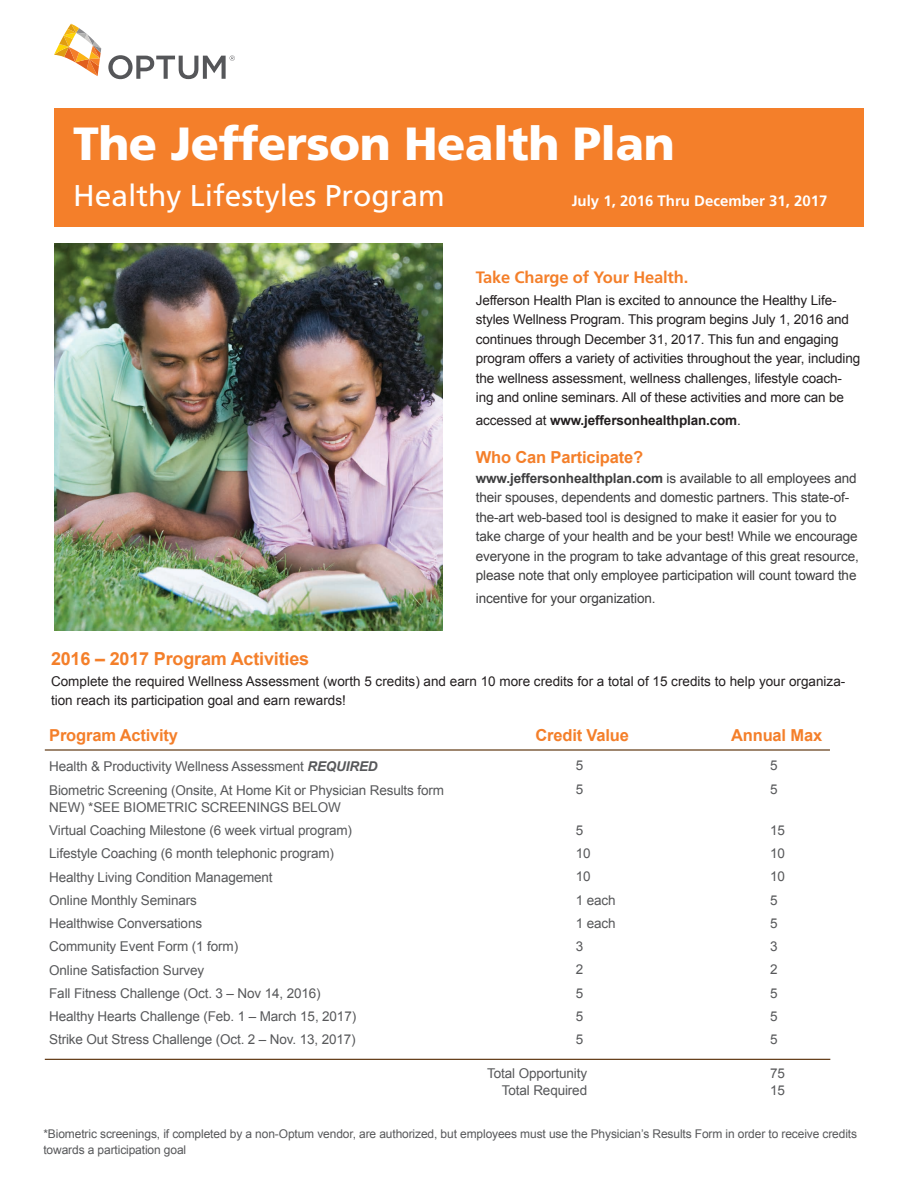
<style>
.page{position:relative;width:918px;height:1188px;background:#fff}
.page>*{position:absolute;margin:0;border:0;box-sizing:border-box;transform-origin:0 0}
.t1{font:900 46.5px "Frutiger";letter-spacing:-.01em;color:#fff}
.t2{font:30px "Frutiger LT Std";color:#fff}
.t3{font:700 18px "Arial";letter-spacing:-.01em;color:#f47f2a}
.t4{font:700 16.5px "Arial";letter-spacing:-.01em;color:#f47f2a}
.t5{font:700 16.5px "Frutiger LT Std";letter-spacing:-.01em;color:#f47f2a}
.t6{font:700 15px "Frutiger LT Std";color:#fff}
.t7{font:13.5px/17.2px "Arial";letter-spacing:-.01em;color:#57585a}
.t8{font:13.5px/19.5px "Arial";letter-spacing:-.01em;color:#231f20}
.t9{font:13.5px/19.5px "Arial";letter-spacing:-.01em;color:#3e3e3f}
.t10{font:700 13.5px "Arial";letter-spacing:-.01em;color:#231f20}
.t11{font:12px/16.5px "Arial";letter-spacing:-.01em;color:#57585a}
.s1{font-weight:400}
.s2{font-weight:700}
.s3{font-weight:700;font-style:italic}
</style>
<div class="page">
<svg style="left:54px;top:24px;width:47px;height:52px"></svg>
<svg style="left:108px;top:55px;width:127px;height:24px"></svg>
<hr style="left:45px;top:749px;width:785px;height:2px;background:#542900">
<hr style="left:45px;top:1059px;width:785px;height:1px;background:#542900">
<div style="left:54px;top:108px;width:810px;height:118px;background:#f47f2a"></div>
<img style="left:54px;top:243px;width:388px;height:388px">
<p class="t1" style="left:73px;top:116px;width:603px">The Jefferson Health Plan</p>
<p class="t2" style="left:73px;top:178px;width:373px">Healthy Lifestyles Program</p>
<p class="t6" style="left:572px;top:192px;width:257px">July 1, 2016 Thru December 31, 2017</p>
<p class="t5" style="left:476px;top:267px;width:214px">Take Charge of Your Health.</p>
<p class="t8" style="left:476px;top:290px;width:386px">Jefferson Health Plan is excited to announce the Healthy Life&shy;styles Wellness Program. This program begins July 1, 2016 and continues through December 31, 2017. This fun and engaging program offers a variety of activities throughout the year, including the wellness assessment, wellness challenges, lifestyle coach&shy;ing and online seminars. All of these activities and more can be</p>
<p class="t10" style="left:476px;top:411px;width:267px"><span class="s1">accessed at</span> www.jeffersonhealthplan.com<span class="s1">.</span></p>
<p class="t4" style="left:476px;top:446px;width:169px">Who Can Participate?</p>
<p class="t9" style="left:476px;top:468px;width:385px"><span class="s2">www.jeffersonhealthplan.com</span> is available to all employees and their spouses, dependents and domestic partners. This state-of&shy;the-art web-based tool is designed to make it easier for you to take charge of your health and be your best! While we encourage everyone in the program to take advantage of this great resource, please note that only employee participation will count toward the</p>
<p class="t9" style="left:476px;top:588px;width:181px">incentive for your organization.</p>
<p class="t3" style="left:51px;top:646px;width:260px">2016 – 2017 Program Activities</p>
<p class="t8" style="left:51px;top:671px;width:796px">Complete the required Wellness Assessment (worth 5 credits) and earn 10 more credits for a total of 15 credits to help your organiza&shy;tion reach its participation goal and earn rewards!</p>
<p class="t4" style="left:49px;top:724px;width:130px">Program Activity</p>
<p class="t4" style="left:536px;top:724px;width:95px">Credit Value</p>
<p class="t4" style="left:731px;top:724px;width:93px">Annual Max</p>
<p class="t7" style="left:49px;top:758px;width:330px">Health &amp; Productivity Wellness Assessment <span class="s3">REQUIRED</span></p>
<p class="t7" style="left:49px;top:781px;width:396px">Biometric Screening (Onsite, At Home Kit or Physician Results form<br>NEW) *SEE BIOMETRIC SCREENINGS BELOW</p>
<p class="t7" style="left:49px;top:822px;width:304px">Virtual Coaching Milestone (6 week virtual program)</p>
<p class="t7" style="left:49px;top:845px;width:286px">Lifestyle Coaching (6 month telephonic program)</p>
<p class="t7" style="left:49px;top:868px;width:225px">Healthy Living Condition Management</p>
<p class="t7" style="left:49px;top:892px;width:149px">Online Monthly Seminars</p>
<p class="t7" style="left:49px;top:915px;width:154px">Healthwise Conversations</p>
<p class="t7" style="left:49px;top:938px;width:190px">Community Event Form (1 form)</p>
<p class="t7" style="left:49px;top:961px;width:156px">Online Satisfaction Survey</p>
<p class="t7" style="left:49px;top:985px;width:273px">Fall Fitness Challenge (Oct. 3 – Nov 14, 2016)</p>
<p class="t7" style="left:49px;top:1008px;width:309px">Healthy Hearts Challenge (Feb. 1 – March 15, 2017)</p>
<p class="t7" style="left:49px;top:1031px;width:308px">Strike Out Stress Challenge (Oct. 2 – Nov. 13, 2017)</p>
<p class="t7" style="left:576px;top:757px;width:9px">5</p>
<p class="t7" style="left:576px;top:781px;width:9px">5</p>
<p class="t7" style="left:576px;top:822px;width:9px">5</p>
<p class="t7" style="left:576px;top:845px;width:16px">10</p>
<p class="t7" style="left:576px;top:868px;width:16px">10</p>
<p class="t7" style="left:576px;top:892px;width:41px">1 each</p>
<p class="t7" style="left:576px;top:915px;width:41px">1 each</p>
<p class="t7" style="left:576px;top:938px;width:9px">3</p>
<p class="t7" style="left:576px;top:961px;width:9px">2</p>
<p class="t7" style="left:576px;top:985px;width:9px">5</p>
<p class="t7" style="left:576px;top:1008px;width:9px">5</p>
<p class="t7" style="left:576px;top:1031px;width:9px">5</p>
<p class="t7" style="left:770px;top:757px;width:9px">5</p>
<p class="t7" style="left:770px;top:781px;width:9px">5</p>
<p class="t7" style="left:770px;top:822px;width:16px">15</p>
<p class="t7" style="left:770px;top:845px;width:16px">10</p>
<p class="t7" style="left:770px;top:868px;width:16px">10</p>
<p class="t7" style="left:770px;top:892px;width:9px">5</p>
<p class="t7" style="left:770px;top:915px;width:9px">5</p>
<p class="t7" style="left:770px;top:938px;width:9px">3</p>
<p class="t7" style="left:770px;top:961px;width:9px">2</p>
<p class="t7" style="left:770px;top:985px;width:9px">5</p>
<p class="t7" style="left:770px;top:1008px;width:9px">5</p>
<p class="t7" style="left:770px;top:1031px;width:9px">5</p>
<p class="t7" style="left:487px;top:1065px;width:101px">Total Opportunity</p>
<p class="t7" style="left:502px;top:1082px;width:87px">Total Required</p>
<p class="t7" style="left:770px;top:1065px;width:16px">75</p>
<p class="t7" style="left:770px;top:1082px;width:16px">15</p>
<p class="t11" style="left:43px;top:1125px;width:815px">*Biometric screenings, if completed by a non-Optum vendor, are authorized, but employees must use the Physician’s Results Form in order to receive credits towards a participation goal</p>
</div>
